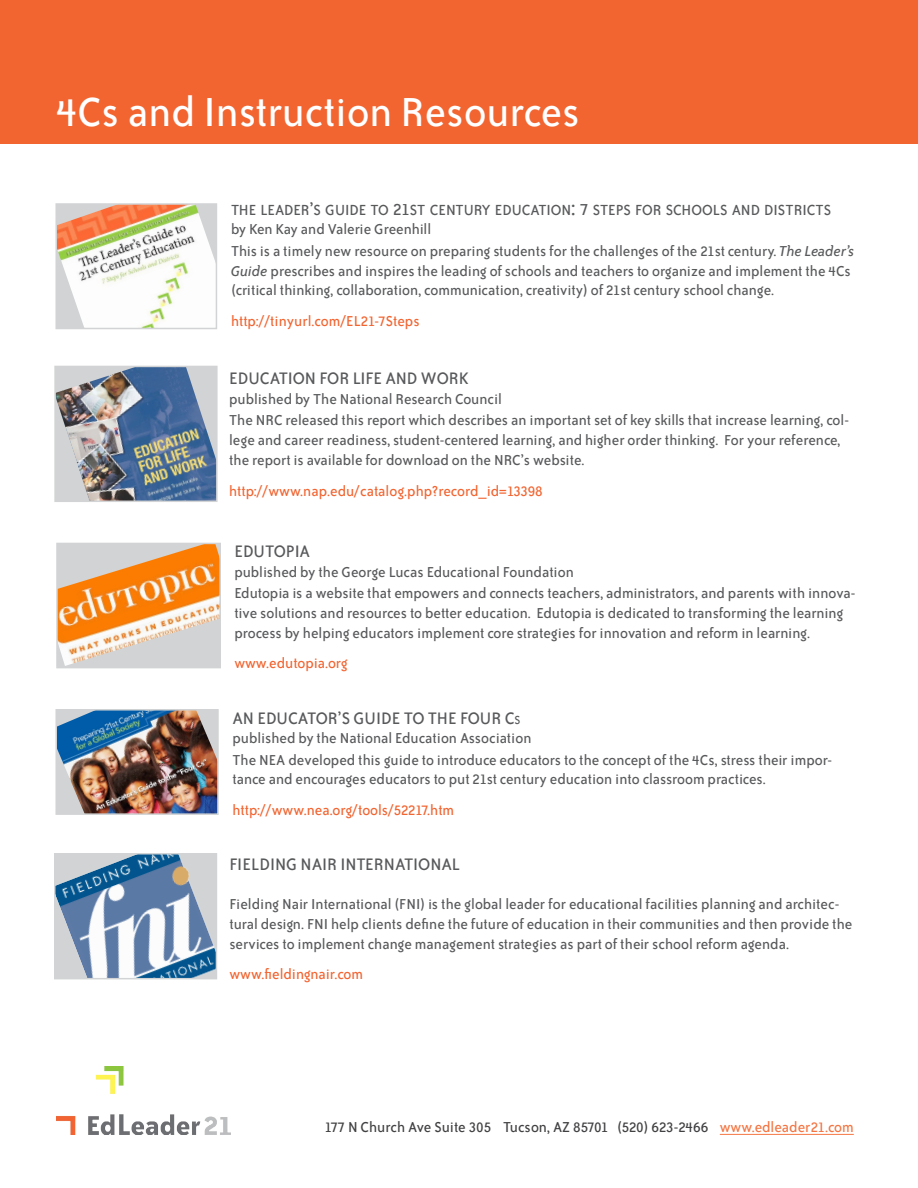
<style>
.page{position:relative;width:918px;height:1188px;background:#fff}
.page>*{position:absolute;margin:0;border:0;box-sizing:border-box;transform-origin:0 0}
.t1{font:46.5px "Bailey Sans ITC Std";color:#fff}
.t2{font:19.2px "Bailey Sans ITC Std";color:#58595b}
.t3{font:16.8px "Bailey Sans ITC Std";color:#58595b}
.t4{font:16.5px/19.8px "Bailey Sans ITC Std";color:#58595b}
.t5{font:16.5px "Bailey Sans ITC Std";color:#f26531}
.t6{font:16.5px "Bailey Sans ITC Std";color:#414042}
.s1{font-size:19.5px}
.s2{font-size:19.2px}
.s3{font-size:24px}
.s4{font-style:italic}
.s5{font-size:13.35px}
.s6{color:#f47542}
</style>
<div class="page">
<img style="left:59px;top:546px;width:159px;height:119px">
<div style="left:56px;top:543px;width:165px;height:125px;border:2px solid #d1d3d4"></div>
<div style="left:0;top:0;width:918px;height:143px;background:#f26531"></div>
<div style="left:0;top:0;width:918px;height:144px;border:2px solid #f26531"></div>
<img style="left:59px;top:206px;width:155px;height:120px">
<div style="left:56px;top:203px;width:161px;height:126px;border:2px solid #d1d3d4"></div>
<img style="left:57px;top:369px;width:158px;height:130px">
<div style="left:54px;top:366px;width:164px;height:136px;border:2px solid #d1d3d4"></div>
<img style="left:59px;top:712px;width:157px;height:100px">
<div style="left:56px;top:709px;width:163px;height:106px;border:2px solid #d1d3d4"></div>
<img style="left:57px;top:856px;width:157px;height:120px">
<div style="left:54px;top:853px;width:163px;height:126px;border:2px solid #d1d3d4"></div>
<img style="left:56px;top:1066px;width:175px;height:69px">
<hr style="left:720px;top:1134px;width:134px;height:1px;background:#f47542">
<h1 class="t1" style="left:56px;top:88px;width:525px">4Cs and Instruction Resources</h1>
<p class="t3" style="left:231px;top:201px;width:46px">THE LEADE</p>
<p class="t3" style="left:301px;top:201px;width:43px">R<span class="s1">’</span>S GUIDE</p>
<p class="t3" style="left:371px;top:201px;width:169px">TO <span class="s2">21</span>ST CENTU RY EDUCATIO</p>
<p class="t3" style="left:561px;top:201px;width:271px">N<span class="s3">:</span> <span class="s2">7</span> STEPS FOR SCHOOLS AND DISTRICTS</p>
<p class="t4" style="left:231px;top:219px;width:625px;line-height:21.6px">by Ken Kay and Valerie Greenhill<br>This is a timely new resource on preparing students for the challenges of the 21st century. <span class="s4">The Leader’s</span></p>
<p class="t4" style="left:231px;top:261px;width:622px"><span class="s4">Guide</span> prescribes and inspires the leading of schools and teachers to organize and implement the 4Cs (critical thinking, collaboration, communication, creativity) of 21st century school change.</p>
<p class="t5" style="left:231px;top:312px;width:190px">http://tinyurl.com/EL21-7Steps</p>
<p class="t2" style="left:229px;top:369px;width:241px">EDUCATION FOR LIFE AN D WORK</p>
<p class="t4" style="left:229px;top:388px;width:621px;line-height:21.6px">published by The National Research Council<br>The NRC released this report which describes an important set of key skills that increase learning, col-</p>
<p class="t4" style="left:229px;top:431px;width:613px">lege and career readiness, student-centered learning, and higher order thinking. For your reference, the report is available for download on the NRC’s website.</p>
<p class="t5" style="left:229px;top:482px;width:315px">http://www.nap.edu/catalog.php?record_id=13398</p>
<p class="t2" style="left:234px;top:541px;width:77px">EDUTOPIA</p>
<p class="t4" style="left:234px;top:561px;width:622px;line-height:21.6px">published by the George Lucas Educational Foundation<br>Edutopia is a website that empowers and connects teachers, administrators, and parents with innova-</p>
<p class="t4" style="left:234px;top:603px;width:610px">tive solutions and resources to better education. Edutopia is dedicated to transforming the learning process by helping educators implement core strategies for innovation and reform in learning.</p>
<p class="t5" style="left:234px;top:655px;width:115px">www.edutopia.org</p>
<p class="t2" style="left:232px;top:708px;width:290px">AN EDUCATOR’S GUIDE TO TH E FOUR C<span class="s5">S</span></p>
<p class="t4" style="left:232px;top:727px;width:601px;line-height:21.6px">published by the National Education Association<br>The NEA developed this guide to introduce educators to the concept of the 4Cs, stress their impor-</p>
<p class="t4" style="left:232px;top:770px;width:535px">tance and encourages educators to put 21st century education into classroom practices.</p>
<p class="t5" style="left:232px;top:801px;width:223px">http://www.nea.org/tools/52217.htm</p>
<p class="t2" style="left:230px;top:854px;width:230px">FIELDING NAIR INTERNATIONAL</p>
<p class="t4" style="left:230px;top:895px;width:624px">Fielding Nair International (FNI) is the global leader for educational facilities planning and architec&shy;tural design. FNI help clients define the future of education in their communities and then provide the services to implement change management strategies as part of their school reform agenda.</p>
<p class="t5" style="left:230px;top:966px;width:135px">www.fieldingnair.com</p>
<p class="t6" style="left:324px;top:1119px;width:531px">177 N Church Ave Suite 305 Tucson, AZ 85701 (520) 623-2466 <span class="s6">www.edleader21.com</span></p>
</div>
